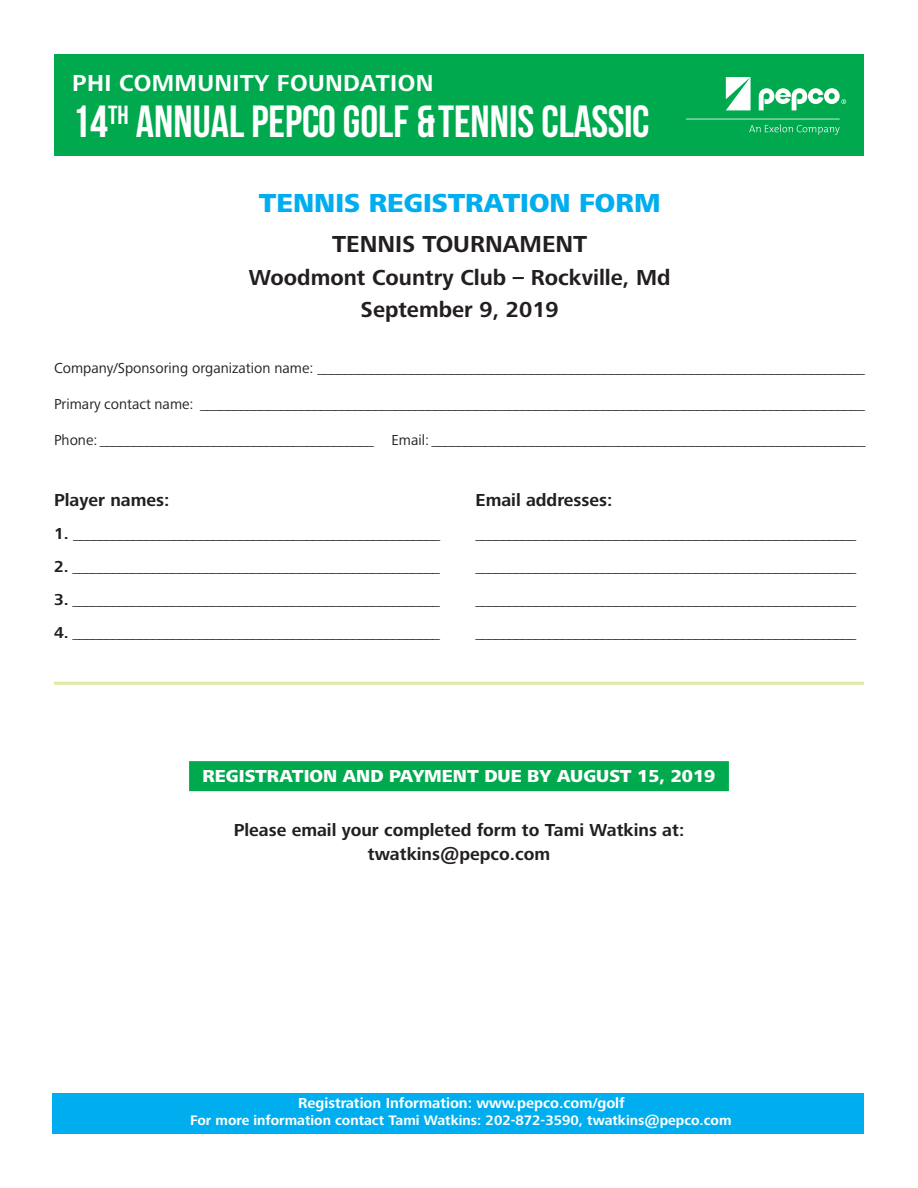
<style>
.page{position:relative;width:918px;height:1188px;background:#fff}
.page>*{position:absolute;margin:0;border:0;box-sizing:border-box;transform-origin:0 0}
.t1{font:45px "Bebas Neue";color:#fff}
.t2{font:800 27px "Frutiger Next Pro";color:#00aeef}
.t3{font:700 24px "Frutiger Next Pro";letter-spacing:.015em;color:#fff}
.t4{font:700 24px "Frutiger Next Pro";color:#231f20}
.t5{font:700 22.5px "Frutiger Next Pro";color:#231f20}
.t6{font:700 18px "Frutiger Next Pro";color:#231f20}
.t7{font:800 18px "Frutiger Next Pro";color:#fff}
.t8{font:15px "Frutiger Next Pro";color:#231f20}
.t9{font:700 15px "Frutiger Next Pro";color:#fff}
.t10{font:700 14.25px "Frutiger Next Pro";color:#fff}
.s1{font-weight:700;font-size:16.5px}
</style>
<div class="page">
<hr style="left:54px;top:682px;width:810px;height:3px;background:#dee9a2">
<div style="left:189px;top:761px;width:540px;height:30px;background:#00a94e"></div>
<div style="left:52px;top:1094px;width:812px;height:40px;background:#00aeef"></div>
<div style="left:54px;top:54px;width:810px;height:101px;background:#00a94e"></div>
<svg style="left:687px;top:77px;width:159px;height:58px"></svg>
<h3 class="t3" style="left:72px;top:69px;width:363px">PHI COMMUNITY FOUNDATION</h3>
<h1 class="t1" style="left:72px;top:97px;width:579px">14<sup>TH</sup> ANNUAL PEPCO GOLF &amp;TENNIS CLASSIC</h1>
<h2 class="t2" style="left:259px;top:188px;width:403px">TENNIS REGISTRATION FORM</h2>
<p class="t4" style="left:332px;top:230px;width:257px">TENNIS TOURNAMENT</p>
<p class="t5" style="left:249px;top:264px;width:423px">Woodmont Country Club – Rockville, Md</p>
<p class="t5" style="left:361px;top:296px;width:200px">September 9, 2019</p>
<p class="t8" style="left:54px;top:359px;width:813px">Company/Sponsoring organization name: __________________________________________________________________________________</p>
<p class="t8" style="left:54px;top:395px;width:812px">Primary contact name: ___________________________________________________________________________________________________</p>
<p class="t8" style="left:54px;top:431px;width:321px">Phone: _________________________________________</p>
<p class="t8" style="left:392px;top:431px;width:475px">Email: _________________________________________________________________</p>
<p class="t6" style="left:54px;top:489px;width:117px">Player names:</p>
<p class="t6" style="left:476px;top:489px;width:138px">Email addresses:</p>
<p class="t8" style="left:54px;top:525px;width:388px"><span class="s1">1.</span> _______________________________________________________</p>
<p class="t8" style="left:54px;top:558px;width:387px"><span class="s1">2.</span> _______________________________________________________</p>
<p class="t8" style="left:54px;top:591px;width:387px"><span class="s1">3.</span> _______________________________________________________</p>
<p class="t8" style="left:54px;top:624px;width:387px"><span class="s1">4.</span> _______________________________________________________</p>
<p class="t8" style="left:476px;top:525px;width:382px">_________________________________________________________</p>
<p class="t8" style="left:476px;top:558px;width:382px">_________________________________________________________</p>
<p class="t8" style="left:476px;top:591px;width:382px">_________________________________________________________</p>
<p class="t8" style="left:476px;top:624px;width:382px">_________________________________________________________</p>
<p class="t7" style="left:203px;top:766px;width:514px">REGISTRATION AND PAYMENT DUE BY AUGUST 15, 2019</p>
<p class="t6" style="left:234px;top:819px;width:452px">Please email your completed form to Tami Watkins at:</p>
<p class="t6" style="left:368px;top:843px;width:184px">twatkins@pepco.com</p>
<p class="t9" style="left:298px;top:1094px;width:328px">Registration Information: www.pepco.com/golf</p>
<p class="t10" style="left:190px;top:1112px;width:543px">For more information contact Tami Watkins: 202-872-3590, twatkins@pepco.com</p>
</div>
